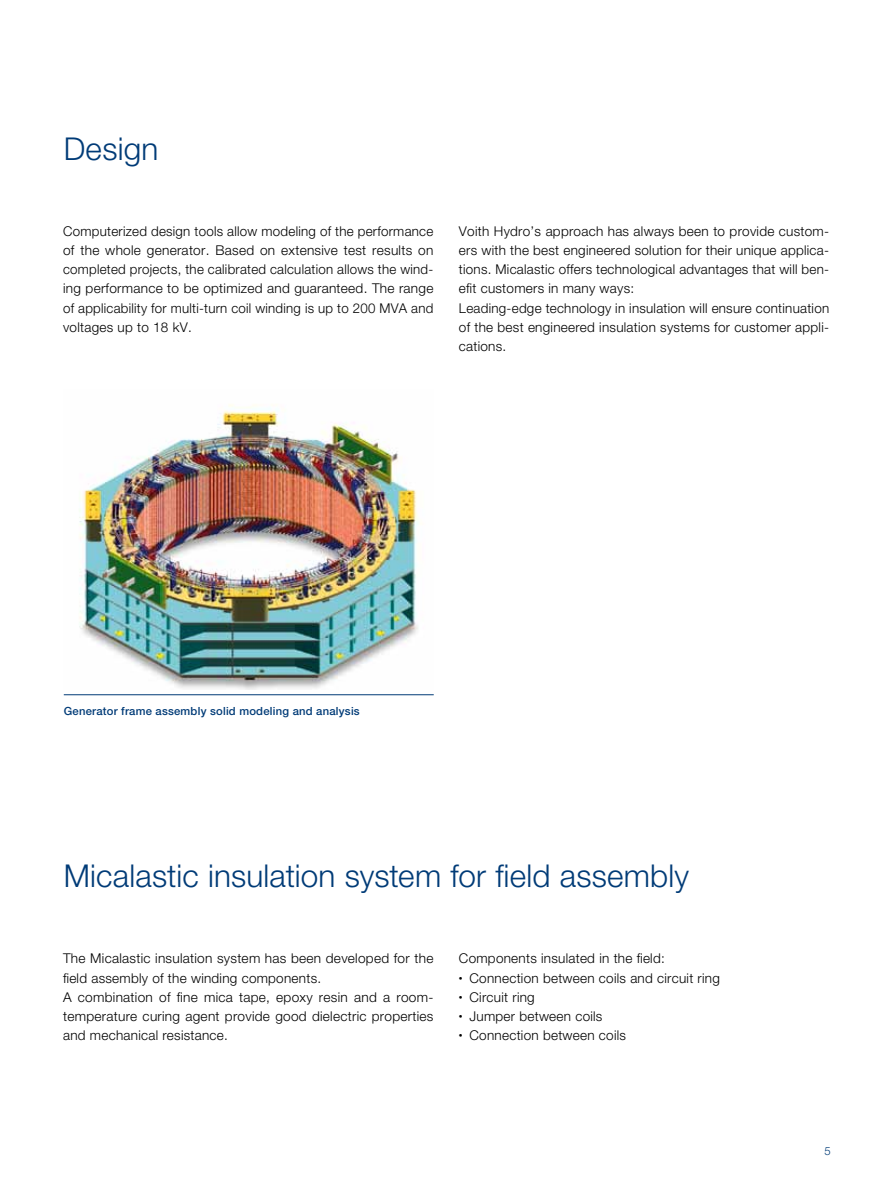
<style>
.page{position:relative;width:893px;height:1191px;background:#fff}
.page>*{position:absolute;margin:0;border:0;box-sizing:border-box;transform-origin:0 0}
.t1{font:300 31.5px "Helvetica Neue LT Pro";letter-spacing:.005em;color:#003b77}
.t2{font:300 13.5px/19.2px "Helvetica Neue LT Pro";letter-spacing:.02em;color:#000}
.t3{font:500 11.25px "Helvetica Neue LT Pro";letter-spacing:.02em;color:#003b77}
.t4{font:300 11.25px "Helvetica Neue LT Pro";color:#003b77}
.s1{font-size:7.5px}
</style>
<div class="page">
<img style="left:79px;top:404px;width:339px;height:286px">
<hr style="left:64px;top:694px;width:370px;height:1px;background:#003b77">
<h1 class="t1" style="left:64px;top:129px;width:96px">Design</h1>
<p class="t2" style="left:63px;top:221px;width:372px;text-align:justify">Computerized design tools allow modeling of the performance of the whole generator. Based on extensive test results on completed projects, the calibrated calculation allows the wind&shy;ing performance to be optimized and guaranteed. The range of applicability for multi-turn coil winding is up to 200 MVA and voltages up to 18 kV.</p>
<p class="t2" style="left:459px;top:221px;width:372px">Voith Hydro’s approach has always been to provide custom&shy;ers with the best engineered solution for their unique applica&shy;tions. Micalastic offers technological advantages that will ben&shy;efit customers in many ways:<br>Leading-edge technology in insulation will ensure continuation of the best engineered insulation systems for customer appli&shy;cations.</p>
<p class="t3" style="left:64px;top:704px;width:297px">Generator frame assembly solid modeling and analysis</p>
<h1 class="t1" style="left:64px;top:856px;width:627px">Micalastic insulation system for field assembly</h1>
<p class="t2" style="left:63px;top:948px;width:372px">The Micalastic insulation system has been developed for the field assembly of the winding components.<br>A combination of fine mica tape, epoxy resin and a room&shy;temperature curing agent provide good dielectric properties and mechanical resistance.</p>
<p class="t2" style="left:459px;top:948px;width:207px">Components insulated in the field:</p>
<p class="t2" style="left:459px;top:968px;width:263px"><span class="s1">•</span> Connection between coils and circuit ring</p>
<p class="t2" style="left:459px;top:987px;width:77px"><span class="s1">•</span> Circuit ring</p>
<p class="t2" style="left:459px;top:1006px;width:145px"><span class="s1">•</span> Jumper between coils</p>
<p class="t2" style="left:459px;top:1025px;width:169px"><span class="s1">•</span> Connection between coils</p>
<p class="t4" style="left:824px;top:1144px;width:8px">5</p>
</div>
